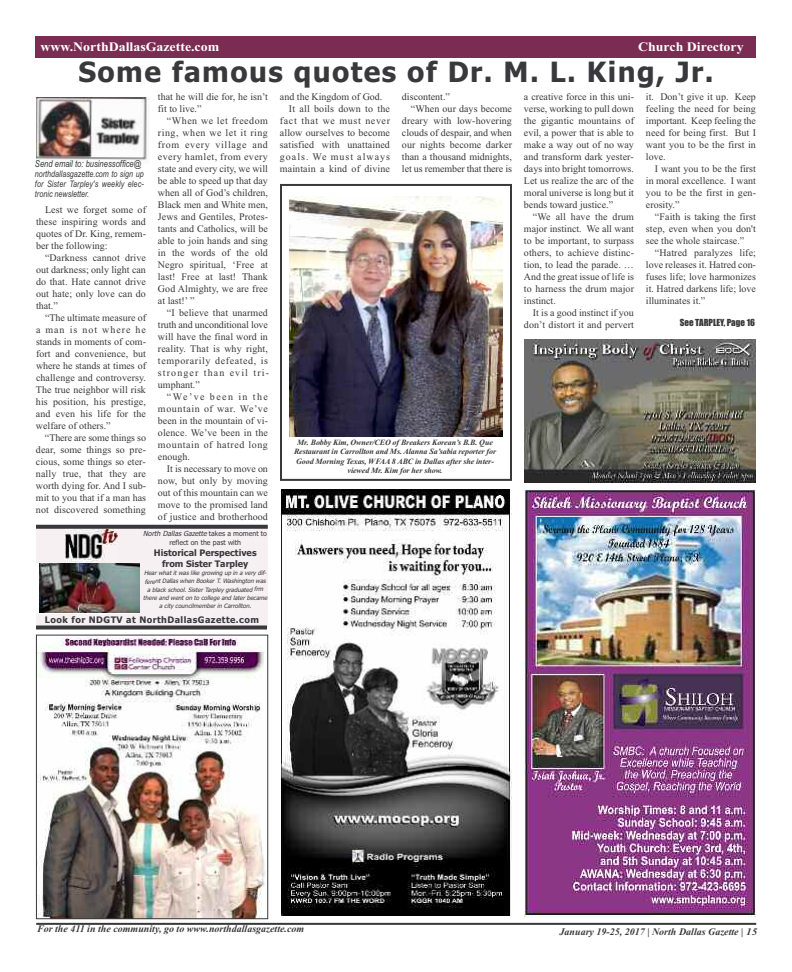
<style>
.page{position:relative;width:792px;height:972px;background:#fff}
.page>*{position:absolute;margin:0;border:0;box-sizing:border-box;transform-origin:0 0}
.t1{font:700 28px "Tahoma";letter-spacing:.05em;color:#39383a}
.t2{font:700 13px "Times New Roman";color:#fff;scale:1.07 1}
.t3{font:10px/12px "Times New Roman";letter-spacing:.01em;color:#39383a;text-align:justify}
.t4{font:italic 700 10px "Times New Roman";color:#39383a}
.t5{font:10px "Times New Roman";letter-spacing:-.01em;color:#39383a}
.t6{font:10px "Times New Roman";letter-spacing:.06em;color:#39383a}
.t7{font:10px "Times New Roman";letter-spacing:.1em;color:#39383a}
.t8{font:italic 9.5px "Arial";color:#39383a;scale:.8 1}
.t9{font:italic 9px/10px "Arial";letter-spacing:.005em;color:#39383a;text-align:justify;scale:.8 1}
.t10{font:700 9px/10.8px "Tahoma";color:#39383a;text-align:center}
.t11{font:700 9px "Tahoma";letter-spacing:.05em;color:#39383a}
.t12{font:9px "Impact";color:#39383a}
.t13{font:italic 700 8px/9.6px "Times New Roman";letter-spacing:-.01em;color:#39383a;text-align:center}
.t14{font:7px/9.3px "Tahoma";color:#39383a;text-align:center}
.t15{font:italic 6px/8.2px "Tahoma";color:#39383a;text-align:center}
.s1{font-style:italic}
</style>
<div class="page">
<div style="left:280px;top:184px;width:232px;height:297px;border:2px solid #39383a"></div>
<hr style="left:36px;top:923px;width:720px;height:2px;background:#39383a">
<div style="left:35px;top:36px;width:721px;height:22px;background:#7b2c53"></div>
<img style="left:524px;top:340px;width:232px;height:142px">
<img style="left:38px;top:637px;width:227px;height:280px">
<div style="left:36px;top:635px;width:232px;height:284px;border:1px solid #39383a"></div>
<img style="left:36px;top:97px;width:114px;height:67px">
<img style="left:280px;top:489px;width:232px;height:426px">
<img style="left:524px;top:489px;width:232px;height:428px">
<div style="left:36px;top:528px;width:232px;height:99px;background:#f6f0f3"></div>
<div style="left:36px;top:563px;width:104px;height:51px;background:linear-gradient(to bottom,#fff,#fff)"></div>
<img style="left:40px;top:563px;width:100px;height:49px">
<svg style="left:36px;top:525px;width:232px;height:4px"></svg>
<svg style="left:36px;top:626px;width:231px;height:4px"></svg>
<img style="left:66px;top:530px;width:52px;height:31px">
<img style="left:290px;top:196px;width:212px;height:240px">
<h2 class="t2" style="left:41px;top:39px;width:169px">www.NorthDallasGazette.com</h2>
<h2 class="t2" style="left:638px;top:39px;width:100px">Church Directory</h2>
<h1 class="t1" style="left:79px;top:56px;width:637px">Some famous quotes of Dr. M. L. King, Jr.</h1>
<p class="t8" style="left:35px;top:158px;width:135px">Send email to: businessoffice@</p>
<p class="t9" style="left:35px;top:169px;width:137px">northdallasgazette.com to sign up for Sister Tarpley's weekly elec&shy;tronic newsletter.</p>
<p class="t3" style="left:36px;top:203px;width:111px;text-indent:9px">Lest we forget some of these inspiring words and quotes of Dr. King, remem&shy;ber the following:</p>
<p class="t3" style="left:36px;top:251px;width:112px;text-indent:9px">“Darkness cannot drive out darkness; only light can do that. Hate cannot drive out hate; only love can do that.”</p>
<p class="t3" style="left:36px;top:311px;width:112px;text-indent:9px">“The ultimate measure of a man is not where he stands in moments of com&shy;fort and convenience, but where he stands at times of challenge and controversy.<br>The true neighbor will risk his position, his prestige, and even his life for the welfare of others.”</p>
<p class="t3" style="left:36px;top:431px;width:112px;text-indent:9px">“There are some things so dear, some things so pre&shy;cious, some things so eter&shy;nally true, that they are worth dying for. And I sub&shy;mit to you that if a man has not discovered something</p>
<p class="t3" style="left:158px;top:91px;width:112px">that he will die for, he isn’t fit to live.”</p>
<p class="t3" style="left:158px;top:115px;width:112px;text-indent:9px">“When we let freedom ring, when we let it ring from every village and every hamlet, from every state and every city, we will be able to speed up that day when all of God’s children, Black men and White men, Jews and Gentiles, Protes&shy;tants and Catholics, will be able to join hands and sing in the words of the old Negro spiritual, ‘Free at last! Free at last! Thank God Almighty, we are free at last!’ ”</p>
<p class="t3" style="left:158px;top:307px;width:113px;text-indent:9px">“I believe that unarmed truth and unconditional love will have the final word in reality. That is why right, temporarily defeated, is stronger than evil tri&shy;umphant.”</p>
<p class="t3" style="left:158px;top:391px;width:112px;text-indent:9px">“We’ve been in the mountain of war. We’ve been in the mountain of vi&shy;olence. We’ve been in the mountain of hatred long enough.</p>
<p class="t3" style="left:158px;top:463px;width:112px;text-indent:9px">It is necessary to move on now, but only by moving out of this mountain can we move to the promised land of justice and brotherhood</p>
<p class="t14" style="left:143px;top:529px;width:125px"><span class="s1">NorthDallasGazette</span>takes a moment to reflect on the past with</p>
<p class="t10" style="left:154px;top:548px;width:104px">Historical Perspectives from Sister Tarpley</p>
<p class="t15" style="left:143px;top:569px;width:127px">Hear what it was like growing up in a very dif&shy;ferent Dallas when Booker T. Washington was a black school. Sister Tarpley graduated frm there and went on to college and later became a city councilmember in Carrollton.</p>
<p class="t11" style="left:45px;top:615px;width:216px">Look for NDGTV at NorthDallasGazette.com</p>
<p class="t3" style="left:280px;top:91px;width:104px">and the Kingdom of God.</p>
<p class="t3" style="left:289px;top:103px;width:103px">It all boils down to the</p>
<p class="t6" style="left:280px;top:115px;width:111px">fact that we must never</p>
<p class="t3" style="left:280px;top:127px;width:112px">allow ourselves to become</p>
<p class="t3" style="left:280px;top:139px;width:111px">satisfied with unattained</p>
<p class="t7" style="left:280px;top:151px;width:111px">goals. We must always</p>
<p class="t3" style="left:280px;top:163px;width:112px">maintain a kind of divine</p>
<p class="t3" style="left:402px;top:91px;width:50px">discontent.”</p>
<p class="t3" style="left:411px;top:103px;width:103px">“When our days become</p>
<p class="t3" style="left:402px;top:115px;width:111px">dreary with low-hovering</p>
<p class="t3" style="left:402px;top:127px;width:112px">clouds of despair, and when</p>
<p class="t3" style="left:402px;top:139px;width:111px">our nights become darker</p>
<p class="t3" style="left:402px;top:151px;width:111px">than a thousand midnights,</p>
<p class="t5" style="left:402px;top:163px;width:111px">let us remember that there is</p>
<p class="t13" style="left:294px;top:437px;width:204px">Mr. Bobby Kim, Owner/CEO of Breakers Korean’s B.B. Que Restaurant in Carrollton and Ms. Alanna Sa’sabia reporter for Good Morning Texas, WFAA 8 ABC in Dallas after she inter&shy;viewed Mr. Kim for her show.</p>
<p class="t3" style="left:524px;top:91px;width:112px">a creative force in this uni&shy;verse, working to pull down the gigantic mountains of evil, a power that is able to make a way out of no way and transform dark yester&shy;days into bright tomorrows.<br>Let us realize the arc of the moral universe is long but it bends toward justice.”</p>
<p class="t3" style="left:524px;top:211px;width:112px;text-indent:9px">“We all have the drum major instinct. We all want to be important, to surpass others, to achieve distinc&shy;tion, to lead the parade. … And the great issue of life is to harness the drum major instinct.</p>
<p class="t3" style="left:524px;top:307px;width:112px;text-align:right">It is a good instinct if you don’t distort it and pervert</p>
<p class="t3" style="left:646px;top:91px;width:112px">it. Don’t give it up. Keep feeling the need for being important. Keep feeling the need for being first. But I want you to be the first in love.</p>
<p class="t3" style="left:646px;top:163px;width:112px;text-indent:9px">I want you to be the first in moral excellence. I want you to be the first in gen&shy;erosity.”</p>
<p class="t3" style="left:646px;top:211px;width:112px;text-indent:9px">“Faith is taking the first step, even when you don't see the whole staircase.”</p>
<p class="t3" style="left:646px;top:247px;width:112px;text-indent:9px">“Hatred paralyzes life; love releases it. Hatred con&shy;fuses life; love harmonizes it. Hatred darkens life; love illuminates it.”</p>
<p class="t12" style="left:680px;top:318px;width:77px">See TARPLEY, Page 16</p>
<p class="t4" style="left:37px;top:923px;width:269px">For the 411 in the community, go to www.northdallasgazette.com</p>
<p class="t4" style="left:560px;top:926px;width:199px">January 19-25, 2017 | North Dallas Gazette | 15</p>
</div>
